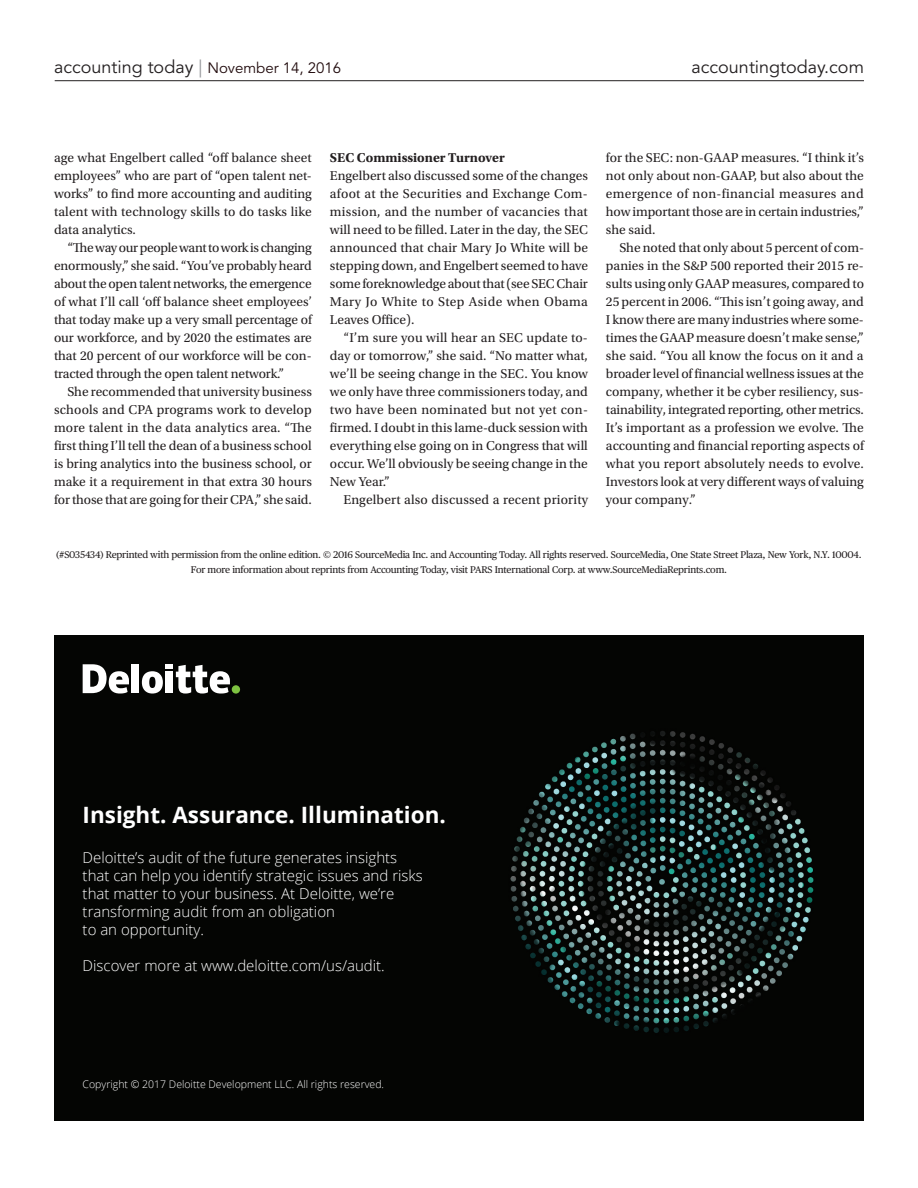
<style>
.page{position:relative;width:918px;height:1188px;background:#fff}
.page>*{position:absolute;margin:0;border:0;box-sizing:border-box;transform-origin:0 0}
.t1{font:700 22.5px "Open Sans";color:#fff}
.t2{font:18px "Avenir LT Std";color:#231f20}
.t3{font:300 15px/18px "Open Sans";color:#fff}
.t4{font:13.5px/18px "Utopia Std";color:#231f20;text-align:justify}
.t5{font:700 13.5px "Utopia Std";color:#231f20}
.t6{font:300 10.5px "Open Sans";color:#fff}
.t7{font:9.75px/15px "Publico Text";letter-spacing:-.02em;color:#231f20;text-align:center}
.s1{color:#939598}
.s2{font-size:15px;color:#210b0d}
</style>
<div class="page">
<hr style="left:55px;top:80px;width:809px;height:1px;background:#231f20">
<div style="left:54px;top:635px;width:810px;height:486px;background:#040503"></div>
<div style="left:232px;top:685px;width:8px;height:9px;background:#7ec241;border-radius:50%"></div>
<div style="left:132px;top:664px;width:7px;height:29px;background:#fff"></div>
<svg style="left:142px;top:664px;width:88px;height:30px"></svg>
<svg style="left:83px;top:664px;width:46px;height:30px"></svg>
<img style="left:510px;top:731px;width:304px;height:302px">
<h2 class="t2" style="left:54px;top:57px;width:289px">accounting today <span class="s1">|</span> <span class="s2">November 14, 2016</span></h2>
<h2 class="t2" style="left:692px;top:57px;width:174px">accountingtoday.com</h2>
<p class="t4" style="left:54px;top:149px;width:259px">age what Engelbert called “off balance sheet employees” who are part of “open talent net&shy;works” to find more accounting and auditing talent with technology skills to do tasks like data analytics.</p>
<p class="t4" style="left:54px;top:239px;width:259px;text-indent:14px">“The way our people want to work is changing enormously,” she said. “You’ve probably heard about the open talent networks, the emergence of what I’ll call ‘off balance sheet employees’ that today make up a very small percentage of our workforce, and by 2020 the estimates are that 20 percent of our workforce will be con&shy;tracted through the open talent network.”</p>
<p class="t4" style="left:54px;top:383px;width:260px;text-indent:14px">She recommended that university business schools and CPA programs work to develop more talent in the data analytics area. “The first thing I’ll tell the dean of a business school is bring analytics into the business school, or make it a requirement in that extra 30 hours for those that are going for their CPA,” she said.</p>
<p class="t5" style="left:330px;top:150px;width:176px">SEC Commissioner Turnover</p>
<p class="t4" style="left:330px;top:167px;width:260px">Engelbert also discussed some of the changes afoot at the Securities and Exchange Com&shy;mission, and the number of vacancies that will need to be filled. Later in the day, the SEC announced that chair Mary Jo White will be stepping down, and Engelbert seemed to have some foreknowledge about that (see SEC Chair Mary Jo White to Step Aside when Obama Leaves Office).</p>
<p class="t4" style="left:330px;top:329px;width:260px;text-indent:14px">“I’m sure you will hear an SEC update to&shy;day or tomorrow,” she said. “No matter what, we’ll be seeing change in the SEC. You know we only have three commissioners today, and two have been nominated but not yet con&shy;firmed. I doubt in this lame-duck session with everything else going on in Congress that will occur. We’ll obviously be seeing change in the New Year.”</p>
<p class="t4" style="left:343px;top:491px;width:246px">Engelbert also discussed a recent priority</p>
<p class="t4" style="left:606px;top:149px;width:259px">for the SEC: non-GAAP measures. “I think it’s not only about non-GAAP, but also about the emergence of non-financial measures and how important those are in certain industries,” she said.</p>
<p class="t4" style="left:606px;top:239px;width:260px;text-indent:14px">She noted that only about 5 percent of com&shy;panies in the S&amp;P 500 reported their 2015 re&shy;sults using only GAAP measures, compared to 25 percent in 2006. “This isn’t going away, and I know there are many industries where some&shy;times the GAAP measure doesn’t make sense,” she said. “You all know the focus on it and a broader level of financial wellness issues at the company, whether it be cyber resiliency, sus&shy;tainability, integrated reporting, other metrics.<br>It’s important as a profession we evolve. The accounting and financial reporting aspects of what you report absolutely needs to evolve.<br>Investors look at very different ways of valuing your company.”</p>
<p class="t7" style="left:56px;top:547px;width:807px">(#S035434) Reprinted with permission from the online edition. © 2016 SourceMedia Inc. and Accounting Today. All rights reserved. SourceMedia, One State Street Plaza, New York, N.Y. 10004.<br>For more information about reprints from Accounting Today, visit PARS International Corp. at www.SourceMediaReprints.com.</p>
<h1 class="t1" style="left:83px;top:799px;width:365px">Insight. Assurance. Illumination.</h1>
<p class="t3" style="left:83px;top:848px;width:342px">Deloitte’s audit of the future generates insights that can help you identify strategic issues and risks that matter to your business. At Deloitte, we’re transforming audit from an obligation<br>to an opportunity.</p>
<p class="t3" style="left:83px;top:956px;width:304px">Discover more at www.deloitte.com/us/audit.</p>
<p class="t6" style="left:83px;top:1077px;width:303px">Copyright © 2017 Deloitte Development LLC. All rights reserved.</p>
</div>
